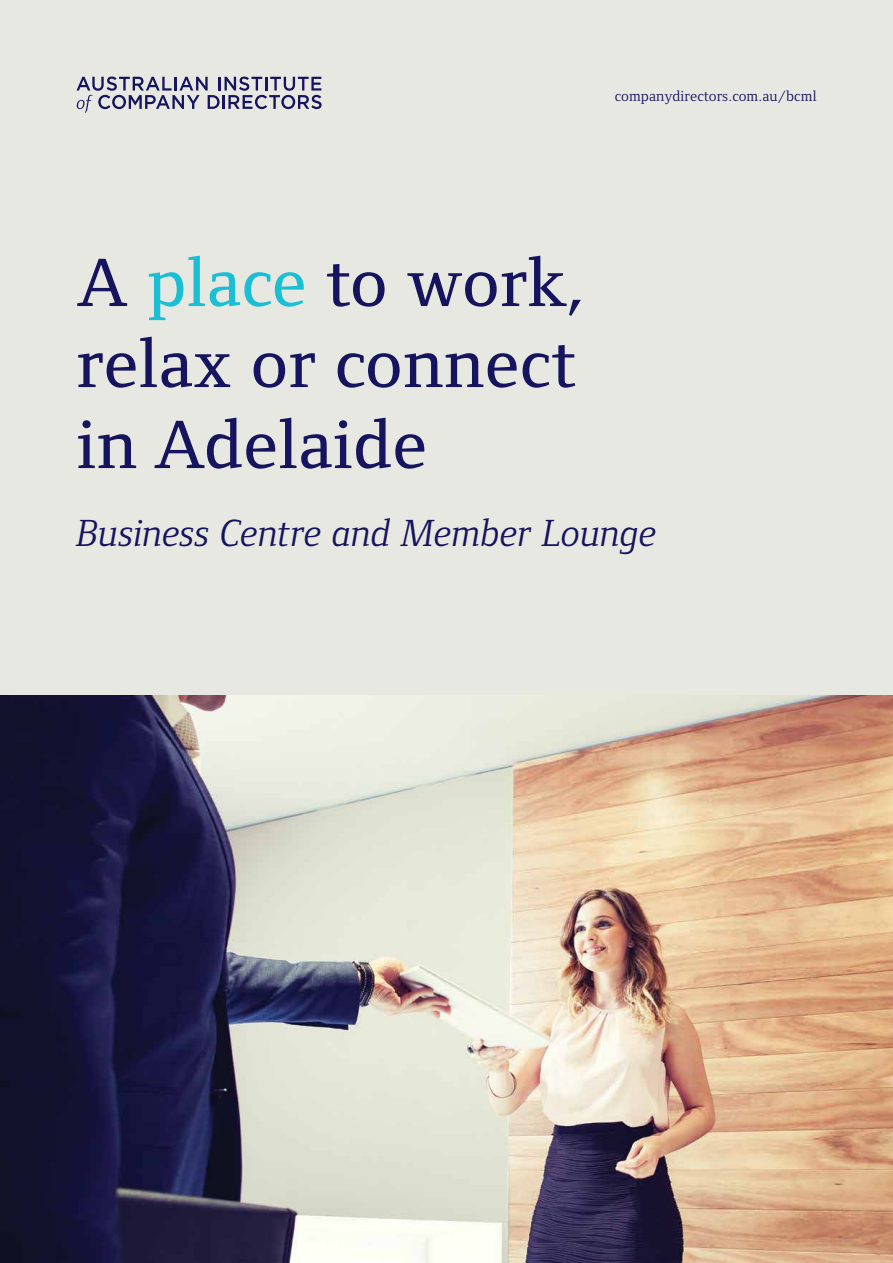
<style>
.page{position:relative;width:893px;height:1263px;background:#fff}
.page>*{position:absolute;margin:0;border:0;box-sizing:border-box;transform-origin:0 0}
.t1{font:500 70.5px/81px "Foundry Form Serif";letter-spacing:.01em;color:#16135f}
.t2{font:italic 39px "Foundry Form Serif";letter-spacing:.005em;color:#16135f}
.t3{font:15px "Foundry Form Serif";letter-spacing:.01em;color:#16135f}
.s1{color:#1abfd5}
</style>
<div class="page">
<div style="left:0;top:0;width:893px;height:696px;background:#e8e8e2"></div>
<svg style="left:77px;top:77px;width:245px;height:36px"></svg>
<img style="left:0;top:696px;width:893px;height:567px">
<p class="t3" style="left:615px;top:87px;width:203px">companydirectors.com.au/bcml</p>
<p class="t1" style="left:77px;top:242px;width:511px">A <span class="s1">place</span> to work, relax or connect in Adelaide</p>
<p class="t2" style="left:77px;top:511px;width:582px">Business Centre and Member Lounge</p>
</div>
